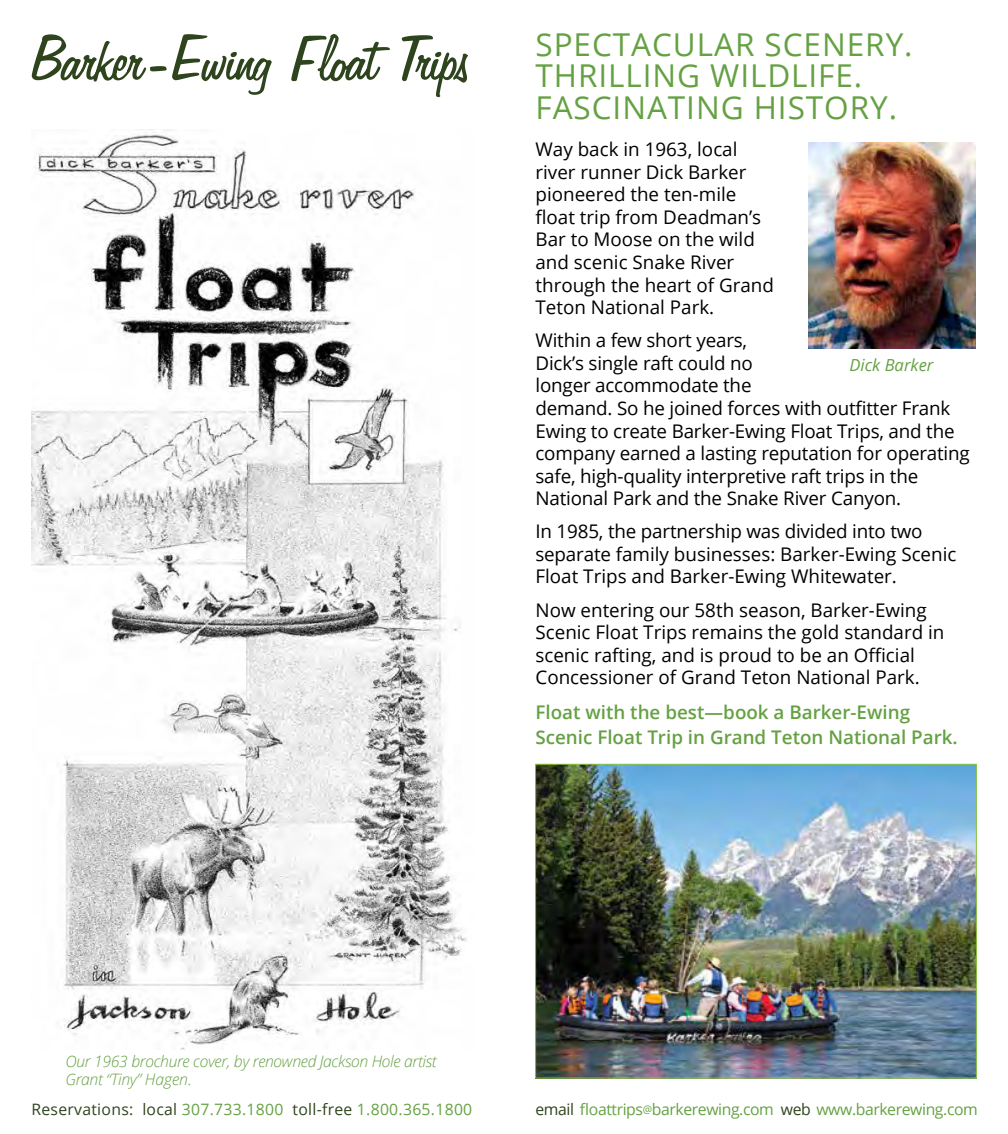
<style>
.page{position:relative;width:1008px;height:1134px;background:#fff}
.page>*{position:absolute;margin:0;border:0;box-sizing:border-box;transform-origin:0 0}
.t1{font:31.5px/31.5px "Open Sans";letter-spacing:.03em;color:#65a143}
.t2{font:18.9px/22.6px "Open Sans";color:#000}
.t3{font:600 18.9px/24.5px "Open Sans";color:#65a143}
.t4{font:italic 16.62px "Open Sans";color:#65a143}
.t5{font:italic 300 15.75px/17.5px "Open Sans";letter-spacing:-.02em;color:#65a143}
.t6{font:15.75px "Open Sans";letter-spacing:.02em;color:#2d441d}
.t7{font:15.75px "Open Sans";letter-spacing:-.025em;color:#65a143}
.s1{color:#65a143}
.s2{color:#2d441d}
.s3{font-size:10.5px}
</style>
<div class="page">
<svg style="left:32px;top:34px;width:436px;height:63px"></svg>
<img style="left:537px;top:766px;width:438px;height:310px">
<div style="left:535px;top:764px;width:442px;height:314px;border:1px solid #8dc63f"></div>
<img style="left:809px;top:142px;width:167px;height:207px">
<img style="left:32px;top:129px;width:435px;height:920px">
<h1 class="t1" style="left:536px;top:28px;width:379px">SPECTACULAR SCENERY.<br>THRILLING WILDLIFE.<br>FASCINATING HISTORY.</h1>
<p class="t2" style="left:536px;top:138px;width:240px">Way back in 1963, local river runner Dick Barker pioneered the ten-mile float trip from Deadman’s<br>Bar to Moose on the wild and scenic Snake River through the heart of Grand<br>Teton National Park.</p>
<p class="t2" style="left:536px;top:329px;width:436px">Within a few short years,<br>Dick’s single raft could no<br>longer accommodate the<br>demand. So he joined forces with outfitter Frank Ewing to create Barker-Ewing Float Trips, and the company earned a lasting reputation for operating safe, high-quality interpretive raft trips in the National Park and the Snake River Canyon.</p>
<p class="t2" style="left:536px;top:520px;width:422px">In 1985, the partnership was divided into two separate family businesses: Barker-Ewing Scenic<br>Float Trips and Barker-Ewing Whitewater.</p>
<p class="t2" style="left:536px;top:598px;width:410px">Now entering our 58th season, Barker-Ewing Scenic Float Trips remains the gold standard in scenic rafting, and is proud to be an Official Concessioner of Grand Teton National Park.</p>
<p class="t3" style="left:536px;top:700px;width:424px">Float with the best—book a Barker-Ewing<br>Scenic Float Trip in Grand Teton National Park.</p>
<p class="t4" style="left:849px;top:353px;width:86px">Dick Barker</p>
<p class="t5" style="left:65px;top:1052px;width:373px">Our 1963 brochure cover, by renowned Jackson Hole artist<br>Grant “Tiny” Hagen.</p>
<p class="t6" style="left:32px;top:1098px;width:442px">Reservations: local <span class="s1">307.733.1800</span> toll-free <span class="s1">1.800.365.1800</span></p>
<p class="t7" style="left:536px;top:1098px;width:444px"><span class="s2">email</span> floattrips<span class="s3">@</span>barkerewing.com <span class="s2">web</span> www.barkerewing.com</p>
</div>
